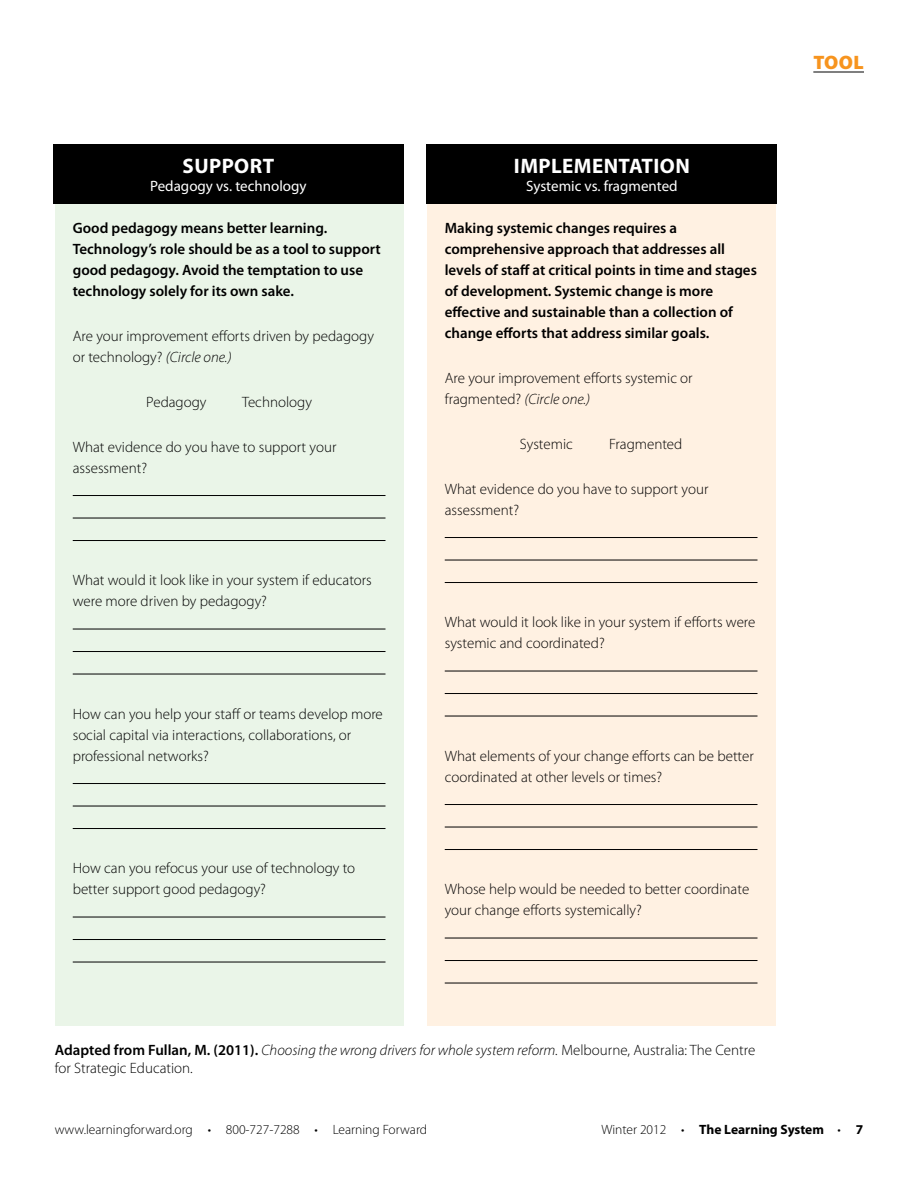
<style>
.page{position:relative;width:918px;height:1188px;background:#fff}
.page>*{position:absolute;margin:0;border:0;box-sizing:border-box;transform-origin:0 0}
.t1{font:700 21px "Myriad Pro";letter-spacing:.02em;color:#fff}
.t2{font:900 19.5px "Myriad Pro";color:#f7941e}
.t3{font:300 15px/21px "Myriad Pro";color:#000}
.t4{font:600 15px/21px "Myriad Pro";color:#000}
.t5{font:15px "Myriad Pro";color:#fff}
.t6{font:300 13.5px "Myriad Pro";color:#000}
.t7{font:700 13.5px "Myriad Pro";color:#000}
.s1{font-style:italic}
.s2{font-weight:600}
.s3{font-weight:300}
</style>
<div class="page">
<hr style="left:813px;top:72px;width:51px;height:1px;background:#000">
<div style="left:55px;top:144px;width:349px;height:882px;background:#eaf5e8"></div>
<hr style="left:73px;top:495px;width:313px;height:1px;background:#000">
<hr style="left:73px;top:518px;width:313px;height:1px;background:#000">
<hr style="left:73px;top:540px;width:313px;height:1px;background:#000">
<hr style="left:73px;top:629px;width:313px;height:1px;background:#000">
<hr style="left:73px;top:651px;width:313px;height:1px;background:#000">
<hr style="left:73px;top:674px;width:313px;height:1px;background:#000">
<hr style="left:73px;top:783px;width:313px;height:1px;background:#000">
<hr style="left:73px;top:806px;width:313px;height:1px;background:#000">
<hr style="left:73px;top:828px;width:313px;height:1px;background:#000">
<hr style="left:73px;top:917px;width:313px;height:1px;background:#000">
<hr style="left:73px;top:939px;width:313px;height:1px;background:#000">
<hr style="left:73px;top:962px;width:313px;height:1px;background:#000">
<div style="left:53px;top:144px;width:351px;height:59px;background:#000"></div>
<div style="left:427px;top:144px;width:349px;height:882px;background:#fff1e2"></div>
<hr style="left:445px;top:537px;width:313px;height:1px;background:#000">
<hr style="left:445px;top:560px;width:313px;height:1px;background:#000">
<hr style="left:445px;top:582px;width:313px;height:1px;background:#000">
<hr style="left:445px;top:671px;width:313px;height:1px;background:#000">
<hr style="left:445px;top:693px;width:313px;height:1px;background:#000">
<hr style="left:445px;top:716px;width:313px;height:1px;background:#000">
<hr style="left:445px;top:804px;width:313px;height:1px;background:#000">
<hr style="left:445px;top:827px;width:313px;height:1px;background:#000">
<hr style="left:445px;top:849px;width:313px;height:1px;background:#000">
<hr style="left:445px;top:938px;width:313px;height:1px;background:#000">
<hr style="left:445px;top:960px;width:313px;height:1px;background:#000">
<hr style="left:445px;top:983px;width:313px;height:1px;background:#000">
<div style="left:427px;top:144px;width:350px;height:59px;background:#000"></div>
<h1 class="t1" style="left:183px;top:152px;width:93px">SUPPORT</h1>
<p class="t5" style="left:150px;top:176px;width:158px">Pedagogy vs. technology</p>
<p class="t4" style="left:73px;top:217px;width:309px">Good pedagogy means better learning.<br>Technology’s role should be as a tool to support good pedagogy. Avoid the temptation to use technology solely for its own sake.</p>
<p class="t3" style="left:73px;top:325px;width:303px">Are your improvement efforts driven by pedagogy or technology? <span class="s1">(Circle one.)</span></p>
<p class="t3" style="left:146px;top:391px;width:62px">Pedagogy</p>
<p class="t3" style="left:242px;top:391px;width:71px">Technology</p>
<p class="t3" style="left:73px;top:436px;width:265px">What evidence do you have to support your assessment?</p>
<p class="t3" style="left:73px;top:570px;width:301px">What would it look like in your system if educators were more driven by pedagogy?</p>
<p class="t3" style="left:73px;top:703px;width:312px">How can you help your staff or teams develop more social capital via interactions, collaborations, or professional networks?</p>
<p class="t3" style="left:73px;top:858px;width:284px">How can you refocus your use of technology to better support good pedagogy?</p>
<h1 class="t1" style="left:514px;top:152px;width:177px">IMPLEMENTATION</h1>
<p class="t5" style="left:526px;top:176px;width:153px">Systemic vs. fragmented</p>
<p class="t4" style="left:445px;top:217px;width:314px">Making systemic changes requires a comprehensive approach that addresses all levels of staff at critical points in time and stages of development. Systemic change is more effective and sustainable than a collection of change efforts that address similar goals.</p>
<p class="t3" style="left:445px;top:367px;width:249px">Are your improvement efforts systemic or fragmented? <span class="s1">(Circle one.)</span></p>
<p class="t3" style="left:520px;top:433px;width:55px">Systemic</p>
<p class="t3" style="left:609px;top:433px;width:75px">Fragmented</p>
<p class="t3" style="left:445px;top:478px;width:265px">What evidence do you have to support your assessment?</p>
<p class="t3" style="left:445px;top:612px;width:312px">What would it look like in your system if efforts were systemic and coordinated?</p>
<p class="t3" style="left:445px;top:745px;width:311px">What elements of your change efforts can be better coordinated at other levels or times?</p>
<p class="t3" style="left:445px;top:879px;width:306px">Whose help would be needed to better coordinate your change efforts systemically?</p>
<p class="t3" style="left:55px;top:1041px;width:702px;line-height:18px"><span class="s2">Adapted from Fullan, M. (2011).</span> <span class="s1">Choosing the wrong drivers for whole system reform.</span> Melbourne, Australia: The Centre for Strategic Education.</p>
<h2 class="t2" style="left:813px;top:49px;width:52px">too l</h2>
<p class="t6" style="left:55px;top:1121px;width:374px">www.learningforward.org • 800-727-7288 • Learning Forward</p>
<p class="t7" style="left:601px;top:1121px;width:263px"><span class="s3">Winter 2012 •</span> THE LEARNING SYSTEM <span class="s3">•</span> 7</p>
</div>
